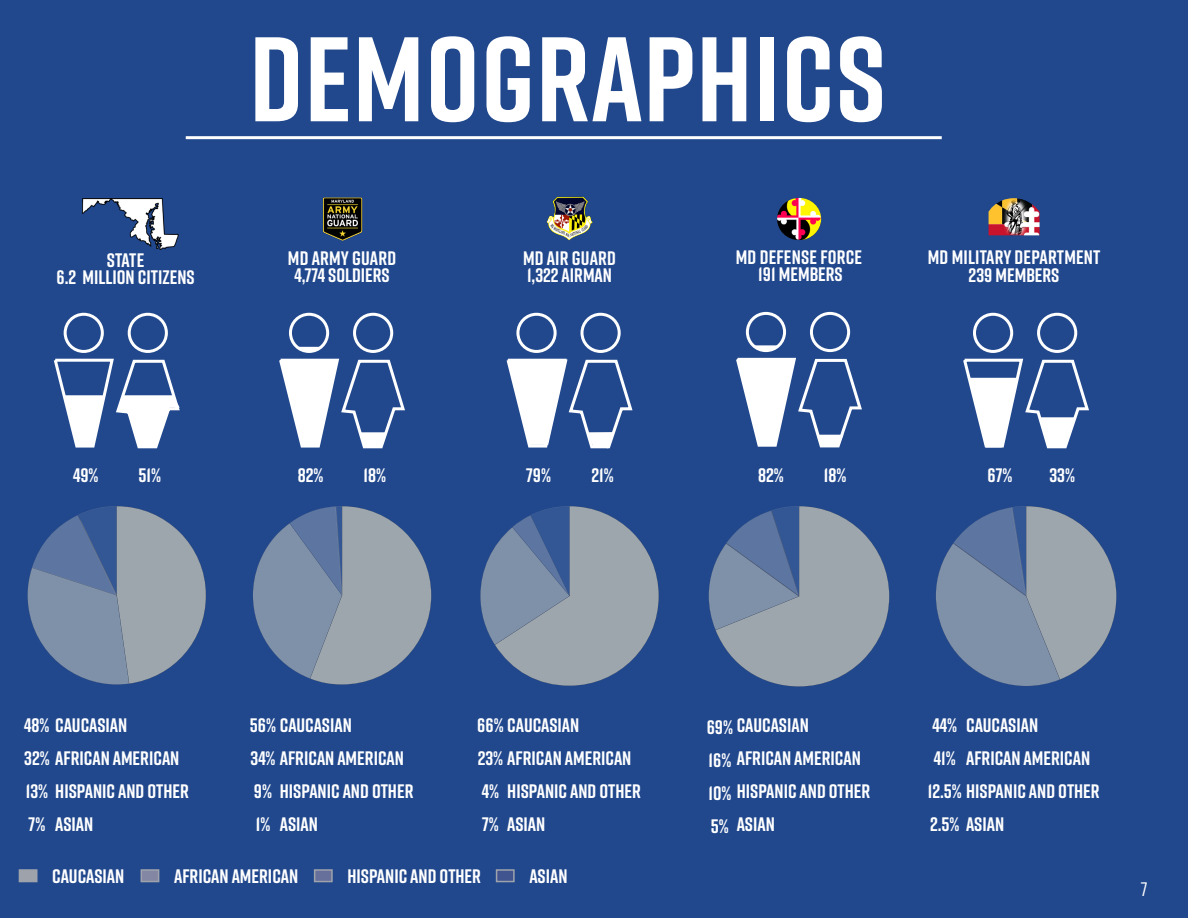
<style>
.page{position:relative;width:1188px;height:918px;background:#21488d}
.page>*{position:absolute;margin:0;border:0;box-sizing:border-box;transform-origin:0 0}
.t1{font:700 120px "Rift";letter-spacing:.01em;color:#fff}
.t2{font:700 19.5px "Rift";color:#fff}
.t3{font:500 19.5px "Rift";color:#fff}
</style>
<div class="page">
<img style="left:322px;top:197px;width:41px;height:44px">
<img style="left:547px;top:196px;width:46px;height:45px">
<img style="left:777px;top:198px;width:44px;height:42px">
<img style="left:989px;top:198px;width:51px;height:37px">
<div style="left:64px;top:313px;width:40px;height:40px;border:3px solid #fff;border-radius:50%"></div>
<div style="left:128px;top:313px;width:40px;height:40px;border:3px solid #fff;border-radius:50%"></div>
<div style="left:289px;top:313px;width:40px;height:40px;border:3px solid #fff;border-radius:50%"></div>
<div style="left:353px;top:313px;width:40px;height:40px;border:3px solid #fff;border-radius:50%"></div>
<div style="left:516px;top:313px;width:41px;height:40px;border:3px solid #fff;border-radius:50%"></div>
<div style="left:581px;top:313px;width:40px;height:40px;border:3px solid #fff;border-radius:50%"></div>
<div style="left:746px;top:312px;width:40px;height:40px;border:3px solid #fff;border-radius:50%"></div>
<div style="left:810px;top:312px;width:40px;height:40px;border:3px solid #fff;border-radius:50%"></div>
<div style="left:973px;top:313px;width:40px;height:40px;border:3px solid #fff;border-radius:50%"></div>
<div style="left:1037px;top:313px;width:40px;height:40px;border:3px solid #fff;border-radius:50%"></div>
<hr style="left:186px;top:136px;width:756px;height:3px;background:#fff">
<svg style="left:53px;top:358px;width:127px;height:91px"></svg>
<svg style="left:506px;top:358px;width:127px;height:91px"></svg>
<svg style="left:736px;top:357px;width:126px;height:91px"></svg>
<svg style="left:753px;top:345px;width:27px;height:5px"></svg>
<svg style="left:279px;top:347px;width:126px;height:102px"></svg>
<svg style="left:963px;top:358px;width:126px;height:91px"></svg>
<svg style="left:28px;top:506px;width:178px;height:179px"></svg>
<svg style="left:253px;top:506px;width:178px;height:179px"></svg>
<svg style="left:480px;top:506px;width:179px;height:180px"></svg>
<svg style="left:709px;top:506px;width:180px;height:181px"></svg>
<svg style="left:936px;top:506px;width:180px;height:180px"></svg>
<img style="left:82px;top:198px;width:97px;height:51px">
<div style="left:19px;top:869px;width:19px;height:13px;background:#9ea3ab;border:2px solid #9ea3ab"></div>
<div style="left:141px;top:869px;width:18px;height:13px;background:#8387a4;border:2px solid #9ea3ab"></div>
<div style="left:314px;top:869px;width:19px;height:13px;background:#66709b;border:2px solid #9ea3ab"></div>
<div style="left:496px;top:869px;width:19px;height:13px;background:#41548f;border:2px solid #9ea3ab"></div>
<p class="t2" style="left:107px;top:246px;width:39px">STATE</p>
<p class="t2" style="left:57px;top:263px;width:140px">6.2 MILLION CITIZENS</p>
<p class="t1" style="left:249px;top:-7px;width:638px">DEMOGRAPHICS</p>
<p class="t2" style="left:288px;top:245px;width:110px">MD ARMY GUARD</p>
<p class="t2" style="left:294px;top:261px;width:97px">4,774 SOLDIERS</p>
<p class="t2" style="left:523px;top:245px;width:94px">MD AIR GUARD</p>
<p class="t2" style="left:527px;top:261px;width:87px">1,322 AIRMAN</p>
<p class="t2" style="left:736px;top:244px;width:128px">MD DEFENSE FORCE</p>
<p class="t2" style="left:758px;top:260px;width:86px">191 MEMBERS</p>
<p class="t2" style="left:928px;top:243px;width:174px">MD MILITARY DEPARTMENT</p>
<p class="t2" style="left:969px;top:261px;width:92px">239 MEMBERS</p>
<p class="t2" style="left:73px;top:461px;width:27px">49%</p>
<p class="t2" style="left:298px;top:461px;width:27px">82%</p>
<p class="t2" style="left:526px;top:461px;width:26px">79%</p>
<p class="t2" style="left:758px;top:461px;width:27px">82%</p>
<p class="t2" style="left:988px;top:461px;width:26px">67%</p>
<p class="t2" style="left:139px;top:461px;width:24px">51%</p>
<p class="t2" style="left:364px;top:461px;width:24px">18%</p>
<p class="t2" style="left:591px;top:461px;width:24px">21%</p>
<p class="t2" style="left:824px;top:461px;width:24px">18%</p>
<p class="t2" style="left:1049px;top:461px;width:27px">33%</p>
<p class="t2" style="left:24px;top:711px;width:105px">48% CAUCASIAN</p>
<p class="t2" style="left:24px;top:744px;width:157px">32% AFRICAN AMERICAN</p>
<p class="t2" style="left:26px;top:777px;width:165px">13% HISPANIC AND OTHER</p>
<p class="t2" style="left:29px;top:810px;width:18px">7%</p>
<p class="t2" style="left:55px;top:810px;width:40px">ASIAN</p>
<p class="t2" style="left:52px;top:863px;width:74px">CAUCASIAN</p>
<p class="t2" style="left:174px;top:863px;width:126px">AFRICAN AMERICAN</p>
<p class="t2" style="left:347px;top:863px;width:135px">HISPANIC AND OTHER</p>
<p class="t2" style="left:529px;top:863px;width:40px">ASIAN</p>
<p class="t2" style="left:250px;top:711px;width:103px">56% CAUCASIAN</p>
<p class="t2" style="left:251px;top:744px;width:155px">34% AFRICAN AMERICAN</p>
<p class="t2" style="left:254px;top:777px;width:161px">9% HISPANIC AND OTHER</p>
<p class="t2" style="left:256px;top:810px;width:16px">1%</p>
<p class="t2" style="left:280px;top:810px;width:40px">ASIAN</p>
<p class="t2" style="left:477px;top:711px;width:104px">66% CAUCASIAN</p>
<p class="t2" style="left:478px;top:744px;width:155px">23% AFRICAN AMERICAN</p>
<p class="t2" style="left:482px;top:777px;width:161px">4% HISPANIC AND OTHER</p>
<p class="t2" style="left:482px;top:810px;width:65px">7% ASIAN</p>
<p class="t2" style="left:707px;top:711px;width:104px">69% CAUCASIAN</p>
<p class="t2" style="left:709px;top:744px;width:154px">16% AFRICAN AMERICAN</p>
<p class="t2" style="left:708px;top:777px;width:163px">10% HISPANIC AND OTHER</p>
<p class="t2" style="left:711px;top:810px;width:65px">5% ASIAN</p>
<p class="t2" style="left:966px;top:711px;width:74px">CAUCASIAN</p>
<p class="t2" style="left:966px;top:744px;width:126px">AFRICAN AMERICAN</p>
<p class="t2" style="left:933px;top:711px;width:26px">44%</p>
<p class="t2" style="left:934px;top:744px;width:23px">41%</p>
<p class="t2" style="left:928px;top:777px;width:173px">12.5% HISPANIC AND OTHER</p>
<p class="t2" style="left:930px;top:810px;width:76px">2.5% ASIAN</p>
<p class="t3" style="left:1141px;top:876px;width:8px">7</p>
</div>
